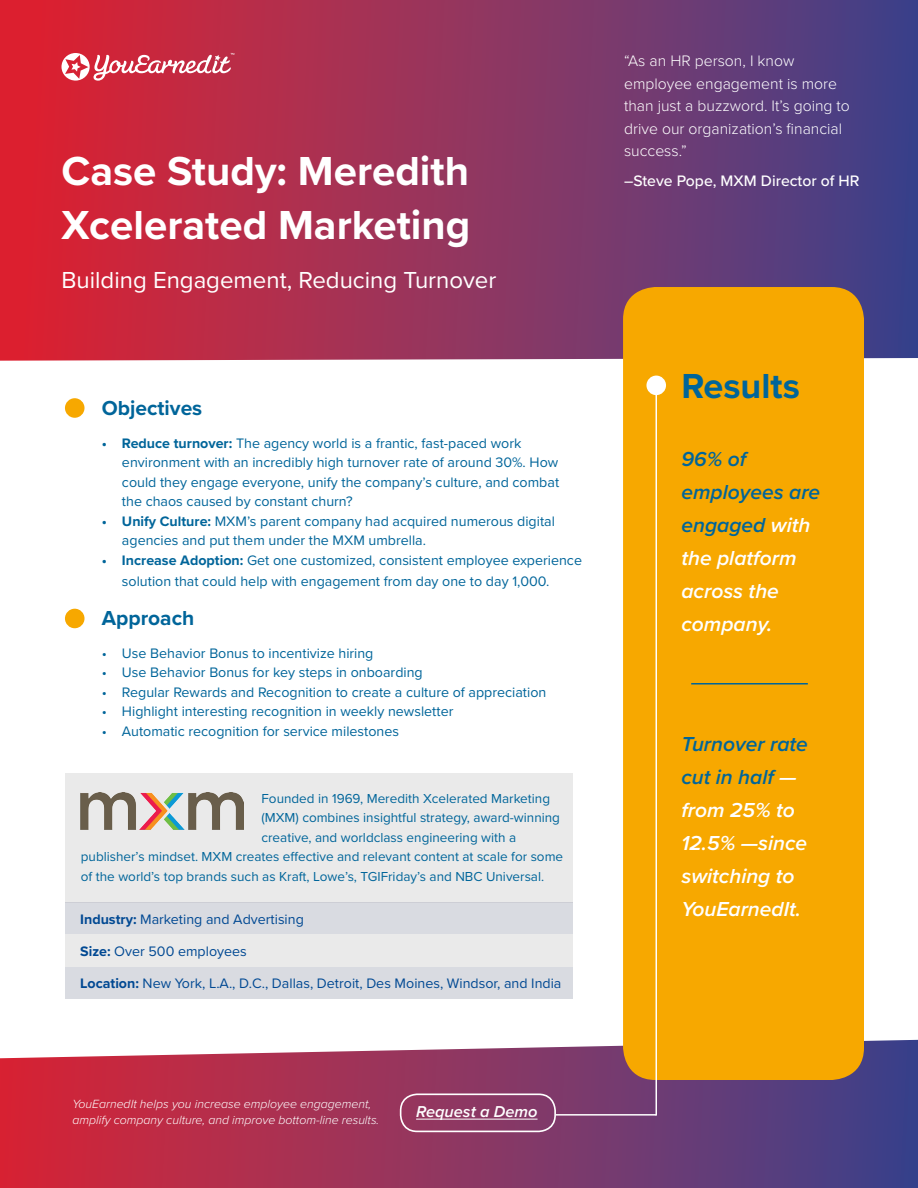
<style>
.page{position:relative;width:918px;height:1188px;background:#fff}
.page>*{position:absolute;margin:0;border:0;box-sizing:border-box;transform-origin:0 0}
.t1{font:700 42px/54px "Proxima Nova";color:#fff}
.t2{font:700 36px "Proxima Nova";color:#00659a}
.t3{font:24px "Proxima Nova";color:#fff}
.t4{font:italic 600 21px/33px "Proxima Nova";color:#fff}
.t5{font:700 21px "Proxima Nova";color:#00659a}
.t6{font:italic 600 16.35px "Proxima Nova";color:#fff}
.t7{font:300 15.75px/22.5px "Proxima Nova";color:#fff}
.t8{font:500 15.75px "Proxima Nova";color:#fff}
.t9{font:14.25px/19.5px "Proxima Nova";color:#00659a}
.t10{font:14.25px "Proxima Nova";color:#014993}
.t11{font:13.5px "Proxima Nova";color:#00659a}
.t12{font:italic 300 12.3px/16.5px "Proxima Nova";color:#fff}
.s1{font-weight:700}
.s2{color:#00659a}
</style>
<div class="page">
<svg style="left:0;top:1040px;width:918px;height:148px;background:#944069"></svg>
<svg style="left:0;top:0;width:918px;height:361px;background:#93335c"></svg>
<svg style="left:61px;top:53px;width:173px;height:28px"></svg>
<div style="left:623px;top:287px;width:241px;height:793px;background:#f7a800;border-radius:32px"></div>
<hr style="left:416px;top:1119px;width:122px;height:1px;background:#fff">
<div style="left:400px;top:1093px;width:156px;height:39px;border:2px solid #fff;border-radius:17px"></div>
<div style="left:66px;top:773px;width:507px;height:130px;background:#eaeaea"></div>
<div style="left:66px;top:903px;width:507px;height:32px;background:#d9dbe1"></div>
<div style="left:66px;top:967px;width:507px;height:32px;background:#d9dbe1"></div>
<div style="left:66px;top:935px;width:507px;height:32px;background:#eaeaea"></div>
<img style="left:81px;top:792px;width:162px;height:38px">
<div style="left:65px;top:398px;width:20px;height:20px;background:#f7a800;border-radius:50%"></div>
<div style="left:65px;top:609px;width:20px;height:19px;background:#f7a800;border-radius:50%"></div>
<hr style="left:691px;top:683px;width:117px;height:2px;background:#00659a">
<hr style="left:556px;top:1114px;width:100px;height:2px;background:#fff">
<hr style="left:656px;top:392px;width:1px;height:724px;background:#fff">
<div style="left:646px;top:376px;width:20px;height:19px;background:#fff;border-radius:50%"></div>
<h1 class="t1" style="left:62px;top:143px;width:410px">Case Study: Meredith<br>Xcelerated Marketing</h1>
<h3 class="t3" style="left:62px;top:262px;width:436px">Building Engagement, Reducing Turnover</h3>
<h3 class="t5" style="left:102px;top:392px;width:102px">Objectives</h3>
<p class="t9" style="left:122px;top:432px;width:439px;text-indent:-20px"><span class="s1">• Reduce turnover:</span> The agency world is a frantic, fast-paced work environment with an incredibly high turnover rate of around 30%. How could they engage everyone, unify the company’s culture, and combat the chaos caused by constant churn?</p>
<p class="t9" style="left:122px;top:510px;width:434px;text-indent:-20px"><span class="s1">• Unify Culture:</span> MXM’s parent company had acquired numerous digital agencies and put them under the MXM umbrella.</p>
<p class="t9" style="left:122px;top:548px;width:462px;line-height:21.6px;text-indent:-20px"><span class="s1">• Increase Adoption:</span> Get one customized, consistent employee experience solution that could help with engagement from day one to day 1,000.</p>
<h3 class="t5" style="left:102px;top:602px;width:94px">Approach</h3>
<p class="t9" style="left:102px;top:643px;width:273px">• Use Behavior Bonus to incentivize hiring</p>
<p class="t9" style="left:102px;top:662px;width:323px">• Use Behavior Bonus for key steps in onboarding</p>
<p class="t9" style="left:102px;top:682px;width:446px">• Regular Rewards and Recognition to create a culture of appreciation</p>
<p class="t9" style="left:102px;top:701px;width:353px">• Highlight interesting recognition in weekly newsletter</p>
<p class="t9" style="left:102px;top:721px;width:299px">• Automatic recognition for service milestones</p>
<p class="t11" style="left:262px;top:788px;width:290px">Founded in 1969, Meredith Xcelerated Marketing</p>
<p class="t11" style="left:262px;top:808px;width:300px">(MXM) combines insightful strategy, award-winning</p>
<p class="t11" style="left:262px;top:827px;width:256px">creative, and worldclass engineering with a</p>
<p class="t11" style="left:81px;top:847px;width:484px">publisher’s mindset. MXM creates effective and relevant content at scale for some</p>
<p class="t11" style="left:81px;top:866px;width:465px">of the world’s top brands such as Kraft, Lowe’s, TGIFriday’s and NBC Universal.</p>
<p class="t10" style="left:80px;top:909px;width:225px"><span class="s1">Industry:</span> Marketing and Advertising</p>
<p class="t10" style="left:80px;top:940px;width:168px"><span class="s1">Size:</span> Over 500 employees</p>
<p class="t10" style="left:80px;top:973px;width:483px"><span class="s1">Location:</span> New York, L.A., D.C., Dallas, Detroit, Des Moines, Windsor, and India</p>
<p class="t7" style="left:624px;top:49px;width:227px">“As an HR person, I know employee engagement is more than just a buzzword. It’s going to drive our organization’s financial success.”</p>
<p class="t8" style="left:624px;top:169px;width:237px">–Steve Pope, MXM Director of HR</p>
<h2 class="t2" style="left:681px;top:359px;width:120px">Results</h2>
<h3 class="t4" style="left:681px;top:442px;width:140px"><span class="s2">96% of employees are engaged</span> with the platform across the company.</h3>
<h3 class="t4" style="left:681px;top:727px;width:128px"><span class="s2">Turnover rate cut in half</span> — from 25% to<br>12.5% —since switching to<br>YouEarnedIt.</h3>
<p class="t12" style="left:72px;top:1095px;width:308px">YouEarnedIt helps you increase employee engagement, amplify company culture, and improve bottom-line results.</p>
<p class="t6" style="left:416px;top:1099px;width:123px">Request a Demo</p>
</div>
